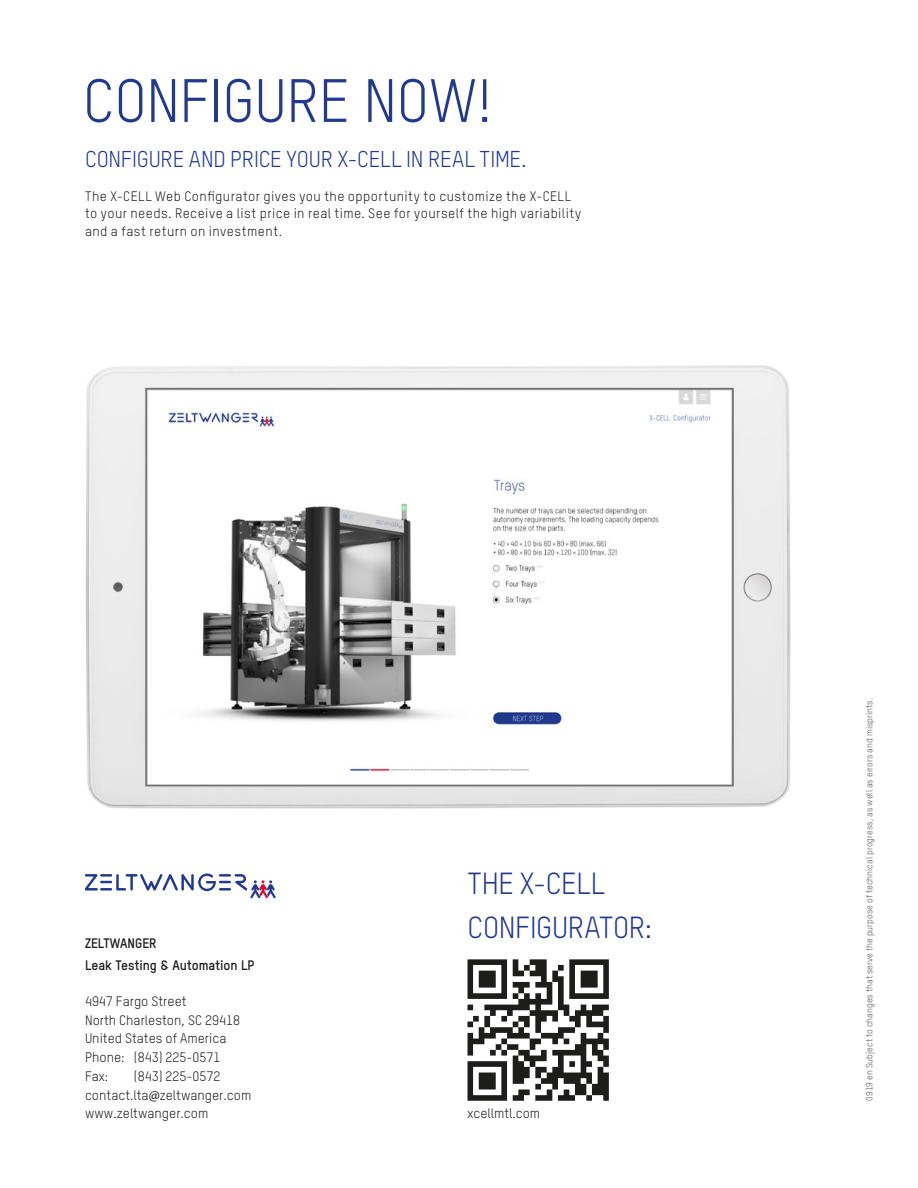
<style>
.page{position:relative;width:918px;height:1188px;background:#fff}
.page>*{position:absolute;margin:0;border:0;box-sizing:border-box;transform-origin:0 0}
.t1{font:60px "TSTARPRO";letter-spacing:-.005em;color:#213a8f}
.t2{font:30px/44.2px "TSTARPRO";letter-spacing:-.01em;color:#213a8f}
.t3{font:22.5px "TSTARPRO";letter-spacing:-.01em;color:#213a8f}
.t4{font:13.5px/17.2px "TSTARPRO";letter-spacing:.025em;color:#1d1d1b}
.t5{font:13.5px/18.8px "TSTARPRO";color:#1d1d1b}
.t6{font:700 13.5px/21.8px "TSTARPRO";color:#1d1d1b}
.t7{font:9px "TSTARPRO";color:#575756}
.s1{font-family:"Myriad Pro";font-size:15px}
</style>
<div class="page">
<img style="left:85px;top:365px;width:706px;height:444px">
<svg style="left:85px;top:873px;width:191px;height:25px"></svg>
<svg style="left:468px;top:959px;width:141px;height:142px"></svg>
<h1 class="t1" style="left:83px;top:64px;width:411px">CONFIGURE NOW!</h1>
<h3 class="t3" style="left:85px;top:145px;width:443px">CONFIGURE AND PRICE YOUR X-CELL IN REAL TIME.</h3>
<p class="t4" style="left:85px;top:188px;width:498px">The X-CELL Web Configurator gives you the opportunity to customize the X-CELL to your needs. Receive a list price in real time. See for yourself the high variability and a fast return on investment.</p>
<p class="t6" style="left:85px;top:932px;width:171px">ZELTWANGER<br>Leak Testing &amp; Automation LP</p>
<p class="t5" style="left:85px;top:992px;width:157px">4947 Fargo Street<br>North Charleston, SC 29418<br>United States of America<br>Phone: (843) 225-0571<br>Fax:</p>
<p class="t5" style="left:85px;top:1067px;width:168px;text-indent:49px">(843) 225-0572 contact.lta<span class="s1">@</span>zeltwanger.com www.zeltwanger.com</p>
<h2 class="t2" style="left:468px;top:861px;width:186px">THE X-CELL<br>CONFIGURATOR:</h2>
<p class="t5" style="left:468px;top:1104px;width:74px">xcellmtl.com</p>
<p class="t7" style="left:864px;top:1101px;width:404px;rotate:-90deg">0919 en Subject to changes that serve the purpose of technical progress, as well as errors and misprints.</p>
</div>
